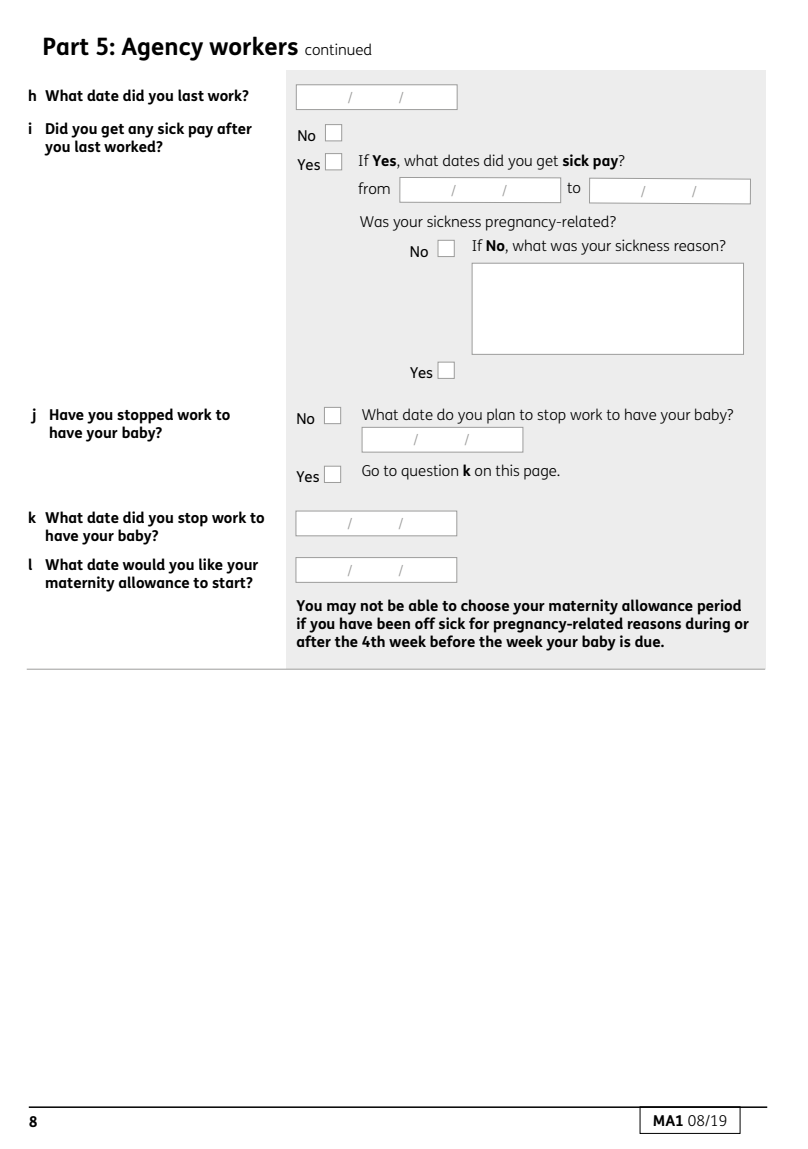
<style>
.page{position:relative;width:808px;height:1149px;background:#fff}
.page>*{position:absolute;margin:0;border:0;box-sizing:border-box;transform-origin:0 0}
.Part_head{font:700 24px "FS Me";color:#000}
.bold{font:700 15px/18px "FS Me";color:#000}
.t1{font:300 15px "FS Me";color:#000}
.Y_N{font:15px "FS Me";color:#000}
.t2{font:300 15px "FS Me";color:#9d9d9c}
.s1{font-weight:300;font-size:15px}
.s2{font-weight:700}
</style>
<div class="page">
<div style="left:286px;top:71px;width:479px;height:598px;background:#ededed"></div>
<div style="left:325px;top:153px;width:17px;height:17px;background:#fff;border:1px solid #9d9d9c"></div>
<div style="left:325px;top:124px;width:17px;height:17px;background:#fff;border:1px solid #9d9d9c"></div>
<div style="left:400px;top:177px;width:161px;height:25px;background:#fff"></div>
<div style="left:399px;top:177px;width:162px;height:26px;border:1px solid #9d9d9c"></div>
<svg style="left:589px;top:177px;width:162px;height:27px;background:#f6f6f5"></svg>
<div style="left:438px;top:361px;width:17px;height:17px;background:#fff;border:1px solid #9d9d9c"></div>
<div style="left:438px;top:240px;width:17px;height:17px;background:#fff;border:1px solid #9d9d9c"></div>
<div style="left:472px;top:263px;width:272px;height:91px;background:#fff;border:1px solid #9d9d9c"></div>
<div style="left:324px;top:465px;width:17px;height:17px;background:#fff;border:1px solid #9d9d9c"></div>
<div style="left:324px;top:407px;width:17px;height:17px;background:#fff;border:1px solid #9d9d9c"></div>
<div style="left:362px;top:427px;width:161px;height:25px;background:#fff"></div>
<div style="left:362px;top:427px;width:161px;height:25px;border:1px solid #9d9d9c"></div>
<div style="left:296px;top:511px;width:161px;height:24px;background:#fff"></div>
<div style="left:296px;top:510px;width:161px;height:26px;border:1px solid #9d9d9c"></div>
<div style="left:296px;top:557px;width:161px;height:25px;background:#fff"></div>
<div style="left:296px;top:557px;width:161px;height:25px;border:1px solid #9d9d9c"></div>
<div style="left:296px;top:85px;width:161px;height:24px;background:#fff"></div>
<div style="left:296px;top:84px;width:161px;height:26px;border:1px solid #9d9d9c"></div>
<hr style="left:29px;top:1106px;width:738px;height:1px;background:#000">
<div style="left:640px;top:1106px;width:100px;height:27px;border:1px solid #000"></div>
<hr style="left:27px;top:668px;width:738px;height:1px;background:#9d9d9c">
<p class="Part_head" style="left:43px;top:28px;width:331px">Part 5: Agency workers <span class="s1">continued</span></p>
<p class="bold" style="left:28px;top:86px;width:222px">h What date did you last work?</p>
<p class="t2" style="left:348px;top:87px;width:7px">/</p>
<p class="t2" style="left:399px;top:87px;width:7px">/</p>
<p class="bold" style="left:45px;top:119px;width:208px;text-indent:-17px">i Did you get any sick pay after you last worked?</p>
<p class="bold" style="left:49px;top:404px;width:183px;text-indent:-17px">j Have you stopped work to have your baby?</p>
<p class="Y_N" style="left:297px;top:126px;width:20px">No</p>
<p class="Y_N" style="left:297px;top:154px;width:25px">Yes</p>
<p class="t1" style="left:358px;top:151px;width:268px">If <span class="s2">Yes</span>, what dates did you get <span class="s2">sick pay</span>?</p>
<p class="t1" style="left:358px;top:178px;width:34px">from</p>
<p class="t2" style="left:451px;top:180px;width:7px">/</p>
<p class="t2" style="left:502px;top:180px;width:7px">/</p>
<p class="t2" style="left:641px;top:181px;width:7px">/</p>
<p class="t2" style="left:692px;top:181px;width:7px">/</p>
<p class="t1" style="left:567px;top:177px;width:15px">to</p>
<p class="t1" style="left:360px;top:211px;width:258px">Was your sickness pregnancy-related?</p>
<p class="Y_N" style="left:410px;top:241px;width:20px">No</p>
<p class="t1" style="left:472px;top:235px;width:255px">If <span class="s2">No</span>, what was your sickness reason?</p>
<p class="Y_N" style="left:296px;top:408px;width:20px">No</p>
<p class="Y_N" style="left:296px;top:466px;width:25px">Yes</p>
<p class="Y_N" style="left:410px;top:362px;width:25px">Yes</p>
<p class="t1" style="left:362px;top:404px;width:373px">What date do you plan to stop work to have your baby?</p>
<p class="t2" style="left:413px;top:429px;width:7px">/</p>
<p class="t2" style="left:464px;top:429px;width:7px">/</p>
<p class="t1" style="left:362px;top:460px;width:200px">Go to question <span class="s2">k</span> on this page.</p>
<p class="bold" style="left:45px;top:508px;width:221px;text-indent:-17px">k What date did you stop work to have your baby?</p>
<p class="t2" style="left:347px;top:513px;width:7px">/</p>
<p class="t2" style="left:398px;top:513px;width:7px">/</p>
<p class="bold" style="left:45px;top:554px;width:215px;text-indent:-17px">l What date would you like your maternity allowance to start?</p>
<p class="t2" style="left:347px;top:560px;width:7px">/</p>
<p class="t2" style="left:398px;top:560px;width:7px">/</p>
<p class="bold" style="left:296px;top:595px;width:454px">You may not be able to choose your maternity allowance period if you have been off sick for pregnancy-related reasons during or after the 4th week before the week your baby is due.</p>
<p class="bold" style="left:29px;top:1111px;width:10px">8</p>
<p class="t1" style="left:653px;top:1109px;width:76px"><span class="s2">MA1</span> 08/19</p>
</div>
